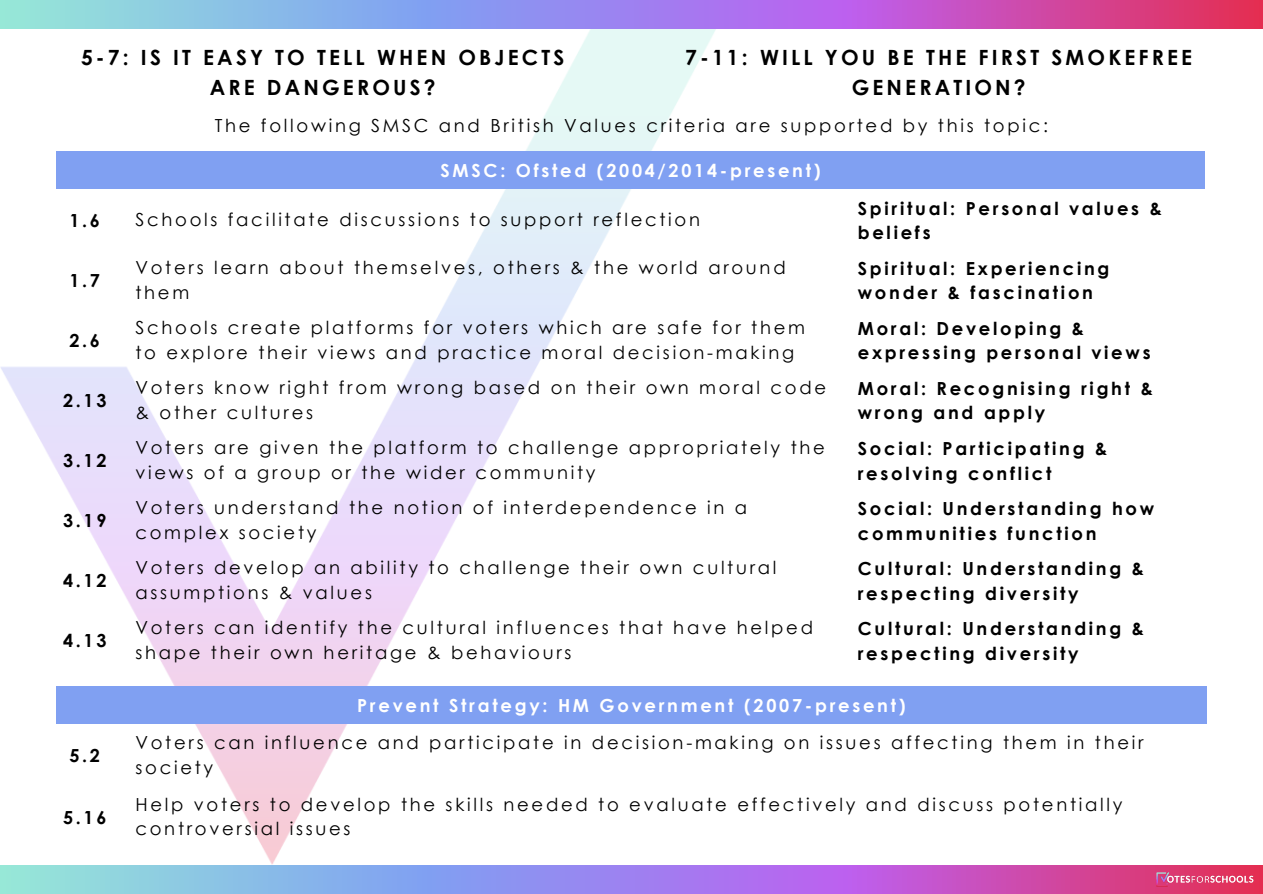
<style>
.page{position:relative;width:1263px;height:894px;background:#fff}
.page>*{position:absolute;margin:0;border:0;box-sizing:border-box;transform-origin:0 0}
.t1{font:700 21px/29.2px "Century Gothic";letter-spacing:.15em;color:#000;text-align:center}
.t2{font:18px/24.8px "Century Gothic";letter-spacing:.15em;color:#000}
.t3{font:700 18px/24.8px "Century Gothic";letter-spacing:.15em;color:#000}
.t4{font:700 18px "Century Gothic";letter-spacing:.15em;color:#fff}
</style>
<div class="page">
<img style="left:0;top:28px;width:717px;height:836px">
<div style="left:56px;top:151px;width:1149px;height:37px;background:#80a0f2"></div>
<svg style="left:0;top:865px;width:1263px;height:28px"></svg>
<svg style="left:0;top:0;width:1263px;height:28px"></svg>
<img style="left:1156px;top:872px;width:97px;height:14px">
<div style="left:56px;top:686px;width:1150px;height:37px;background:#80a0f2"></div>
<h1 class="t1" style="left:81px;top:42px;width:485px">5-7: IS IT EASY TO TELL WHEN OBJECTS<br>ARE DANGEROUS?</h1>
<p class="t1" style="left:685px;top:42px;width:509px">7-11: WILL YOU BE THE FIRST SMOKEFREE<br>GENERATION?</p>
<p class="t2" style="left:215px;top:113px;width:835px">The following SMSC and British Values criteria are supported by this topic:</p>
<p class="t4" style="left:441px;top:158px;width:382px">SMSC: Ofsted (2004/2014-present)</p>
<p class="t3" style="left:69px;top:207px;width:32px">1.6</p>
<p class="t2" style="left:135px;top:207px;width:566px">Schools facilitate discussions to support reflection</p>
<p class="t3" style="left:858px;top:195px;width:306px">Spiritual: Personal values &amp; beliefs</p>
<p class="t3" style="left:69px;top:267px;width:32px">1.7</p>
<p class="t3" style="left:69px;top:327px;width:32px">2.6</p>
<p class="t3" style="left:63px;top:387px;width:45px">2.13</p>
<p class="t3" style="left:63px;top:447px;width:45px">3.12</p>
<p class="t3" style="left:63px;top:507px;width:45px">3.19</p>
<p class="t3" style="left:63px;top:567px;width:45px">4.12</p>
<p class="t3" style="left:63px;top:627px;width:45px">4.13</p>
<p class="t3" style="left:69px;top:742px;width:32px">5.2</p>
<p class="t3" style="left:63px;top:804px;width:45px">5.16</p>
<p class="t2" style="left:135px;top:254px;width:652px">Voters learn about themselves, others &amp; the world around them</p>
<p class="t2" style="left:135px;top:314px;width:671px">Schools create platforms for voters which are safe for them to explore their views and practice moral decision-making</p>
<p class="t2" style="left:135px;top:374px;width:692px">Voters know right from wrong based on their own moral code &amp; other cultures</p>
<p class="t2" style="left:135px;top:434px;width:691px">Voters are given the platform to challenge appropriately the views of a group or the wider community</p>
<p class="t2" style="left:135px;top:494px;width:613px">Voters understand the notion of interdependence in a complex society</p>
<p class="t2" style="left:135px;top:554px;width:643px">Voters develop an ability to challenge their own cultural assumptions &amp; values</p>
<p class="t2" style="left:135px;top:614px;width:679px">Voters can identify the cultural influences that have helped shape their own heritage &amp; behaviours</p>
<p class="t3" style="left:858px;top:255px;width:253px">Spiritual: Experiencing wonder &amp; fascination</p>
<p class="t3" style="left:858px;top:315px;width:294px">Moral: Developing &amp; expressing personal views</p>
<p class="t3" style="left:858px;top:375px;width:297px">Moral: Recognising right &amp; wrong and apply</p>
<p class="t3" style="left:858px;top:435px;width:251px">Social: Participating &amp; resolving conflict</p>
<p class="t3" style="left:858px;top:495px;width:298px">Social: Understanding how communities function</p>
<p class="t3" style="left:858px;top:555px;width:288px">Cultural: Understanding &amp; respecting diversity</p>
<p class="t3" style="left:858px;top:615px;width:288px">Cultural: Understanding &amp; respecting diversity</p>
<p class="t4" style="left:357px;top:693px;width:550px">Prevent Strategy: HM Government (2007-present)</p>
<p class="t2" style="left:135px;top:729px;width:1010px">Voters can influence and participate in decision-making on issues affecting them in their society</p>
<p class="t2" style="left:135px;top:790px;width:988px">Help voters to develop the skills needed to evaluate effectively and discuss potentially controversial issues</p>
</div>
